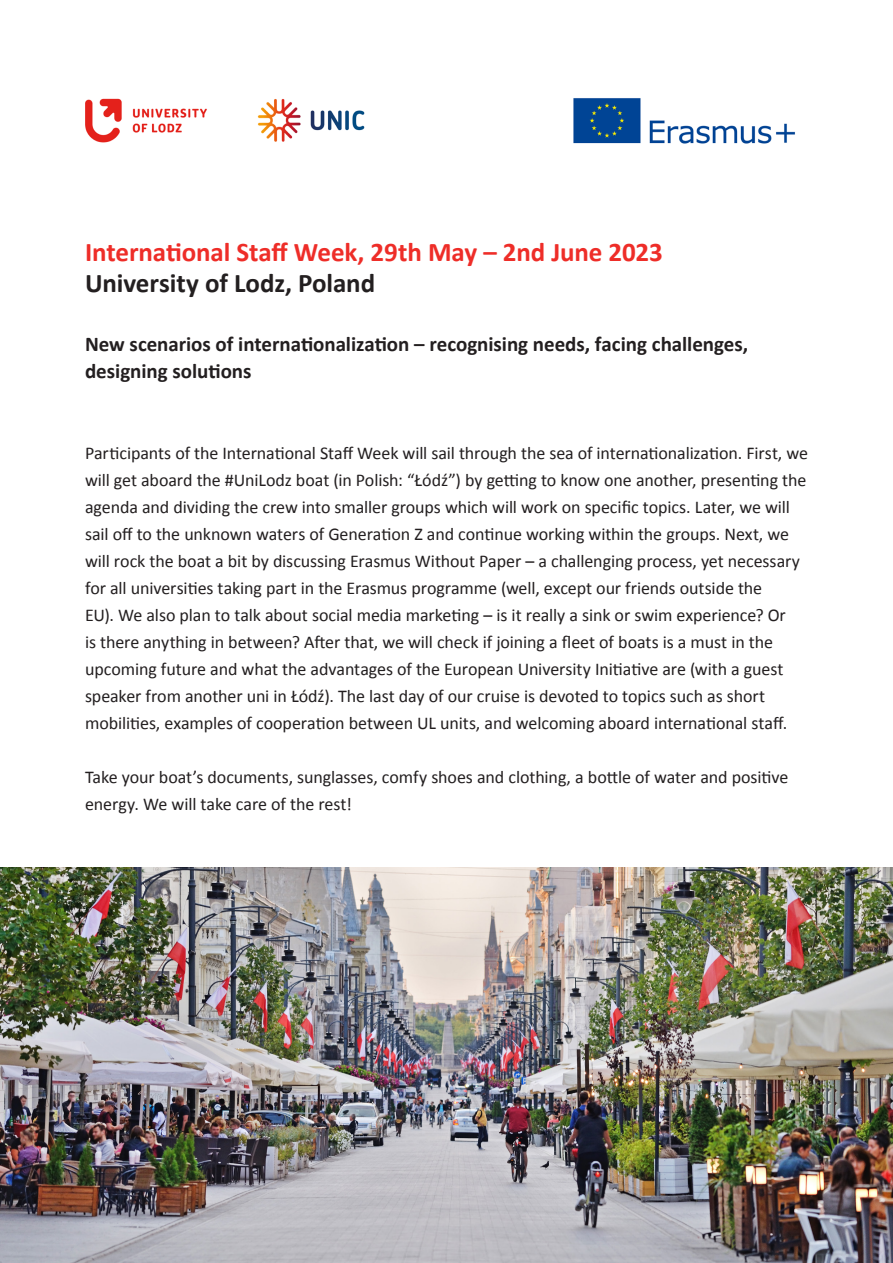
<style>
.page{position:relative;width:893px;height:1263px;background:#fff}
.page>*{position:absolute;margin:0;border:0;box-sizing:border-box;transform-origin:0 0}
.t1{font:700 27px "Calibri";letter-spacing:-.005em;color:#ee2d28}
.t2{font:700 27px "Calibri";letter-spacing:-.005em;color:#231f20}
.t3{font:700 21px/27px "Calibri";color:#231f20}
.tekst{font:18px/27px "Calibri";letter-spacing:-.005em;color:#231f20}
</style>
<div class="page">
<img style="left:85px;top:98px;width:710px;height:46px">
<img style="left:0;top:868px;width:893px;height:395px">
<h1 class="t1" style="left:85px;top:232px;width:579px">International Staff Week, 29th May – 2nd June 2023</h1>
<h1 class="t2" style="left:85px;top:263px;width:292px">University of Lodz, Poland</h1>
<p class="t3" style="left:85px;top:330px;width:665px">New scenarios of internationalization – recognising needs, facing challenges, designing solutions</p>
<p class="tekst" style="left:85px;top:439px;width:724px">Participants of the International Staff Week will sail through the sea of internationalization. First, we will get aboard the #UniLodz boat (in Polish: “Łódź”) by getting to know one another, presenting the agenda and dividing the crew into smaller groups which will work on specific topics. Later, we will sail off to the unknown waters of Generation Z and continue working within the groups. Next, we will rock the boat a bit by discussing Erasmus Without Paper – a challenging process, yet necessary for all universities taking part in the Erasmus programme (well, except our friends outside the<br>EU). We also plan to talk about social media marketing – is it really a sink or swim experience? Or<br>is there anything in between? After that, we will check if joining a fleet of boats is a must in the upcoming future and what the advantages of the European University Initiative are (with a guest speaker from another uni in Łódź). The last day of our cruise is devoted to topics such as short mobilities, examples of cooperation between UL units, and welcoming aboard international staff.</p>
<p class="tekst" style="left:85px;top:763px;width:705px">Take your boat’s documents, sunglasses, comfy shoes and clothing, a bottle of water and positive energy. We will take care of the rest!</p>
</div>
